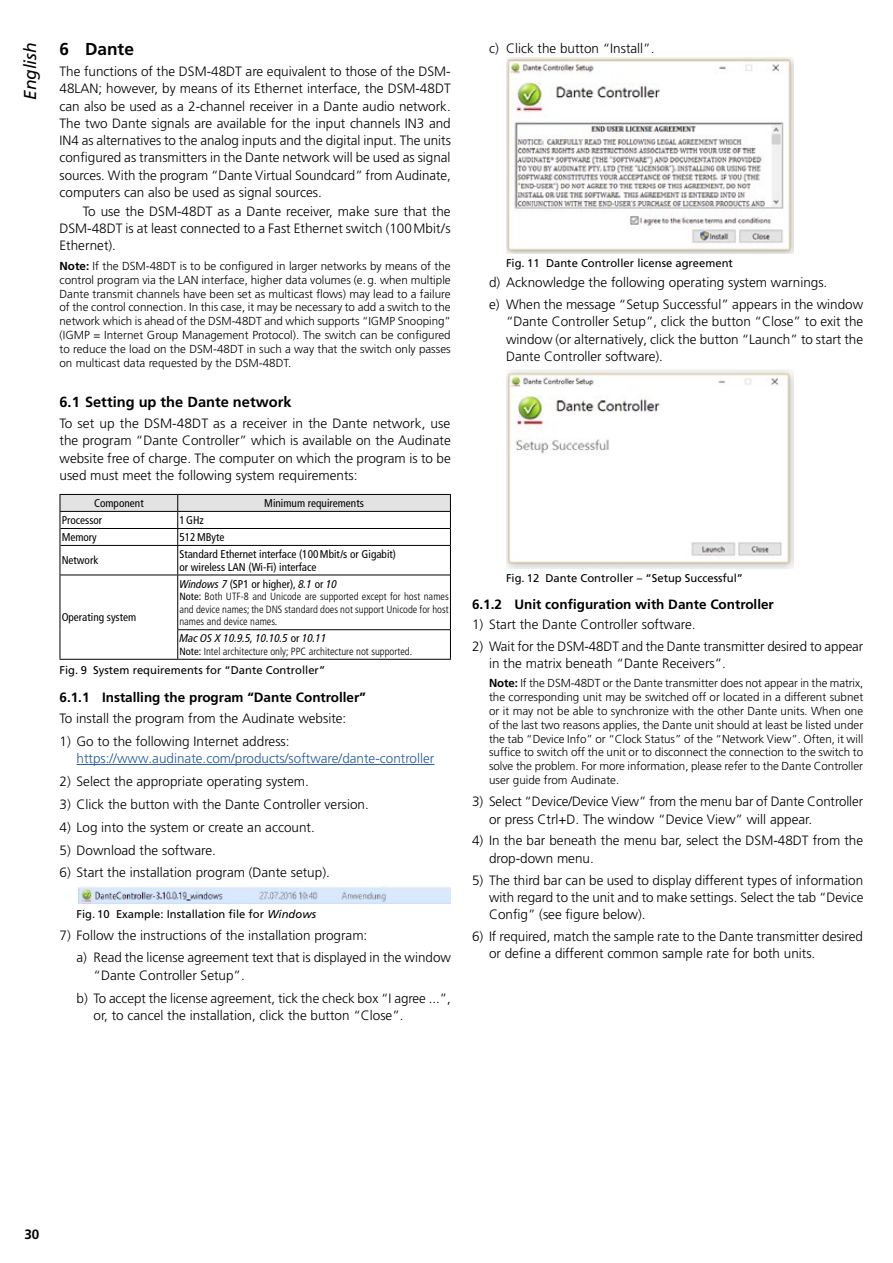
<style>
.page{position:relative;width:893px;height:1263px;background:#fff}
.page>*{position:absolute;margin:0;border:0;box-sizing:border-box;transform-origin:0 0}
.t1{font:italic 17.25px "Frutiger LT Pro";color:#000}
.t2{font:700 17.25px "Frutiger LT Pro";color:#000}
.t3{font:700 14.7px "Frutiger LT Pro";color:#000}
.Normal_Einzug_Z1{font:300 13.5px/17.2px "Frutiger LT Pro";color:#000}
.t4{font:300 13.5px/17.2px "Frutiger LT Pro";color:#275b9b}
.t5{font:700 13.5px "Frutiger LT Pro";color:#000}
.Hinweis{font:300 11.7px/14px "Frutiger LT Pro";color:#000;text-align:justify}
.Hinweis_Einz_w_x{font:300 11.7px/14px "Frutiger LT Pro";color:#000;text-align:justify}
.Abb___Wort{font:11.25px "Frutiger LT Pro";color:#000}
.Tabelle{font:condensed 11.25px/12.6px "Frutiger LT Pro";color:#000}
.Tabelle_zentriert{font:condensed 11.25px "Frutiger LT Pro";color:#000}
.Tabelle-2{font:italic condensed 11.25px "Frutiger LT Pro";color:#000}
.Tabelle_Hinweis{font:300 condensed 10.5px/12.6px "Frutiger LT Pro";color:#000;text-align:justify}
.s1{font-weight:700}
.s2{font-style:italic}
.s3{font-weight:400}
.s4{font-style:normal}
.s5{color:#000}
</style>
<div class="page">
<hr style="left:77px;top:764px;width:357px;height:1px;background:#275b9b">
<hr style="left:60px;top:575px;width:118px;height:1px;background:#000">
<hr style="left:178px;top:575px;width:272px;height:1px;background:#000">
<hr style="left:177px;top:575px;width:1px;height:54px;background:#000">
<hr style="left:177px;top:629px;width:273px;height:1px;background:#000">
<svg style="left:177px;top:630px;width:1px;height:29px"></svg>
<hr style="left:60px;top:575px;width:1px;height:55px;background:#000">
<hr style="left:450px;top:575px;width:1px;height:55px;background:#000">
<svg style="left:60px;top:630px;width:1px;height:29px"></svg>
<svg style="left:450px;top:630px;width:1px;height:29px"></svg>
<hr style="left:60px;top:659px;width:118px;height:1px;background:#000">
<hr style="left:178px;top:659px;width:273px;height:1px;background:#000">
<svg style="left:60px;top:494px;width:391px;height:81px"></svg>
<img style="left:78px;top:886px;width:373px;height:17px">
<img style="left:506px;top:57px;width:288px;height:196px">
<img style="left:506px;top:370px;width:288px;height:199px">
<p class="t1" style="left:20px;top:100px;width:59px;rotate:-90deg">English</p>
<p class="t2" style="left:60px;top:39px;width:76px">6 Dante</p>
<p class="Normal_Einzug_Z1" style="left:60px;top:63px;width:393px">The functions of the DSM-48DT are equivalent to those of the DSM-48LAN; however, by means of its Ethernet interface, the DSM-48DT can also be used as a 2-channel receiver in a Dante audio network.<br>The two Dante signals are available for the input channels IN3 and IN4 as alternatives to the analog inputs and the digital input. The units configured as transmitters in the Dante network will be used as signal sources. With the program “Dante Virtual Soundcard” from Audinate, computers can also be used as signal sources.</p>
<p class="Normal_Einzug_Z1" style="left:60px;top:202px;width:393px;text-align:justify;text-indent:23px">To use the DSM-48DT as a Dante receiver, make sure that the DSM-48DT is at least connected to a Fast Ethernet switch (100Mbit/s Ethernet).</p>
<p class="Hinweis" style="left:60px;top:259px;width:393px"><span class="s1">Note:</span> If the DSM-48DT is to be configured in larger networks by means of the control program via the LAN interface, higher data volumes (e. g. when multiple Dante transmit channels have been set as multicast flows) may lead to a failure of the control connection. In this case, it may be necessary to add a switch to the network which is ahead of the DSM-48DT and which supports “IGMP Snooping” (IGMP = Internet Group Management Protocol). The switch can be configured to reduce the load on the DSM-48DT in such a way that the switch only passes on multicast data requested by the DSM-48DT.</p>
<p class="t3" style="left:60px;top:394px;width:233px">6.1 Setting up the Dante network</p>
<p class="Normal_Einzug_Z1" style="left:60px;top:415px;width:393px;text-align:justify">To set up the DSM-48DT as a receiver in the Dante network, use the program “Dante Controller” which is available on the Audinate website free of charge. The computer on which the program is to be used must meet the following system requirements:</p>
<p class="Tabelle_zentriert" style="left:94px;top:497px;width:51px">Component</p>
<p class="Tabelle_zentriert" style="left:264px;top:497px;width:101px">Minimum requirements</p>
<p class="Tabelle" style="left:62px;top:514px;width:42px">Processor</p>
<p class="Tabelle" style="left:179px;top:514px;width:26px">1GHz</p>
<p class="Tabelle" style="left:62px;top:531px;width:37px">Memory</p>
<p class="Tabelle" style="left:179px;top:531px;width:47px">512MByte</p>
<p class="Tabelle" style="left:62px;top:554px;width:38px">Network</p>
<p class="Tabelle" style="left:179px;top:548px;width:218px">Standard Ethernet interface (100Mbit/s or Gigabit) or wireless LAN (Wi-Fi) interface</p>
<p class="Tabelle" style="left:179px;top:577px;width:159px"><span class="s2">Windows 7</span> (SP1 or higher), <span class="s2">8.1</span> or <span class="s2">10</span></p>
<p class="Tabelle_Hinweis" style="left:179px;top:590px;width:271px"><span class="s3">Note:</span> Both UTF-8 and Unicode are supported except for host names and device names; the DNS standard does not support Unicode for host names and device names.</p>
<p class="Tabelle-2" style="left:179px;top:632px;width:148px">Mac OS X 10.9.5, 10.10.5 <span class="s4">or</span> 10.11</p>
<p class="Tabelle_Hinweis" style="left:179px;top:645px;width:234px"><span class="s3">Note:</span> Intel architecture only; PPC architecture not supported.</p>
<p class="Abb___Wort" style="left:60px;top:663px;width:267px">Fig. 9 System requirements for “Dante Controller”</p>
<p class="t5" style="left:60px;top:690px;width:308px">6.1.1 Installing the program “Dante Controller”</p>
<p class="Normal_Einzug_Z1" style="left:60px;top:710px;width:288px">To install the program from the Audinate website:</p>
<p class="t4" style="left:77px;top:733px;width:359px;text-indent:-17px"><span class="s5">1) Go to the following Internet address:<br></span>https://www. audinate. com/products/software/dante-controller</p>
<p class="Normal_Einzug_Z1" style="left:60px;top:773px;width:248px">2) Select the appropriate operating system.</p>
<p class="Normal_Einzug_Z1" style="left:60px;top:796px;width:308px">3) Click the button with the Dante Controller version.</p>
<p class="Normal_Einzug_Z1" style="left:60px;top:818px;width:254px">4) Log into the system or create an account.</p>
<p class="Normal_Einzug_Z1" style="left:60px;top:841px;width:155px">5) Download the software.</p>
<p class="Normal_Einzug_Z1" style="left:60px;top:864px;width:269px">6) Start the installation program (Dante setup).</p>
<p class="Abb___Wort" style="left:77px;top:908px;width:241px">Fig. 10 Example: Installation file for <span class="s2">Windows</span></p>
<p class="Normal_Einzug_Z1" style="left:60px;top:926px;width:309px">7) Follow the instructions of the installation program:</p>
<p class="Normal_Einzug_Z1" style="left:94px;top:949px;width:359px;text-indent:-17px">a) Read the license agreement text that is displayed in the window “Dante Controller Setup”.</p>
<p class="Normal_Einzug_Z1" style="left:94px;top:989px;width:359px;text-indent:-17px">b) To accept the license agreement, tick the check box “I agree ... ”, or, to cancel the installation, click the button “Close”.</p>
<p class="Tabelle" style="left:62px;top:611px;width:76px">Operating system</p>
<p class="Normal_Einzug_Z1" style="left:489px;top:39px;width:164px">c) Click the button “Install”.</p>
<p class="Abb___Wort" style="left:506px;top:257px;width:228px">Fig. 11 Dante Controller license agreement</p>
<p class="Normal_Einzug_Z1" style="left:489px;top:274px;width:337px">d) Acknowledge the following operating system warnings.</p>
<p class="Normal_Einzug_Z1" style="left:506px;top:296px;width:359px;text-align:justify;text-indent:-17px">e) When the message “Setup Successful” appears in the window “Dante Controller Setup”, click the button “Close” to exit the window (or alternatively, click the button “Launch” to start the Dante Controller software).</p>
<p class="Abb___Wort" style="left:506px;top:571px;width:239px">Fig. 12 Dante Controller – “Setup Successful”</p>
<p class="t5" style="left:472px;top:596px;width:303px">6.1.2 Unit configuration with Dante Controller</p>
<p class="Normal_Einzug_Z1" style="left:472px;top:616px;width:222px">1) Start the Dante Controller software.</p>
<p class="Normal_Einzug_Z1" style="left:489px;top:638px;width:376px;text-indent:-17px">2) Wait for the DSM-48DT and the Dante transmitter desired to appear in the matrix beneath “Dante Receivers”.</p>
<p class="Hinweis_Einz_w_x" style="left:489px;top:676px;width:376px"><span class="s1">Note:</span> If the DSM-48DT or the Dante transmitter does not appear in the matrix, the corresponding unit may be switched off or located in a different subnet or it may not be able to synchronize with the other Dante units. When one of the last two reasons applies, the Dante unit should at least be listed under the tab “Device Info” or “Clock Status” of the “Network View”. Often, it will suffice to switch off the unit or to disconnect the connection to the switch to solve the problem. For more information, please refer to the Dante Controller user guide from Audinate.</p>
<p class="Normal_Einzug_Z1" style="left:489px;top:793px;width:376px;text-indent:-17px">3) Select “Device/Device View” from the menu bar of Dante Controller or press Ctrl+D. The window “Device View” will appear.</p>
<p class="Normal_Einzug_Z1" style="left:489px;top:832px;width:376px;text-indent:-17px">4) In the bar beneath the menu bar, select the DSM-48DT from the drop-down menu.</p>
<p class="Normal_Einzug_Z1" style="left:489px;top:871px;width:376px;text-align:justify;text-indent:-17px">5) The third bar can be used to display different types of information with regard to the unit and to make settings. Select the tab “Device Config” (see figure below).</p>
<p class="Normal_Einzug_Z1" style="left:489px;top:928px;width:375px;text-indent:-17px">6) If required, match the sample rate to the Dante transmitter desired or define a different common sample rate for both units.</p>
<p class="t5" style="left:24px;top:1226px;width:17px">30</p>
</div>
